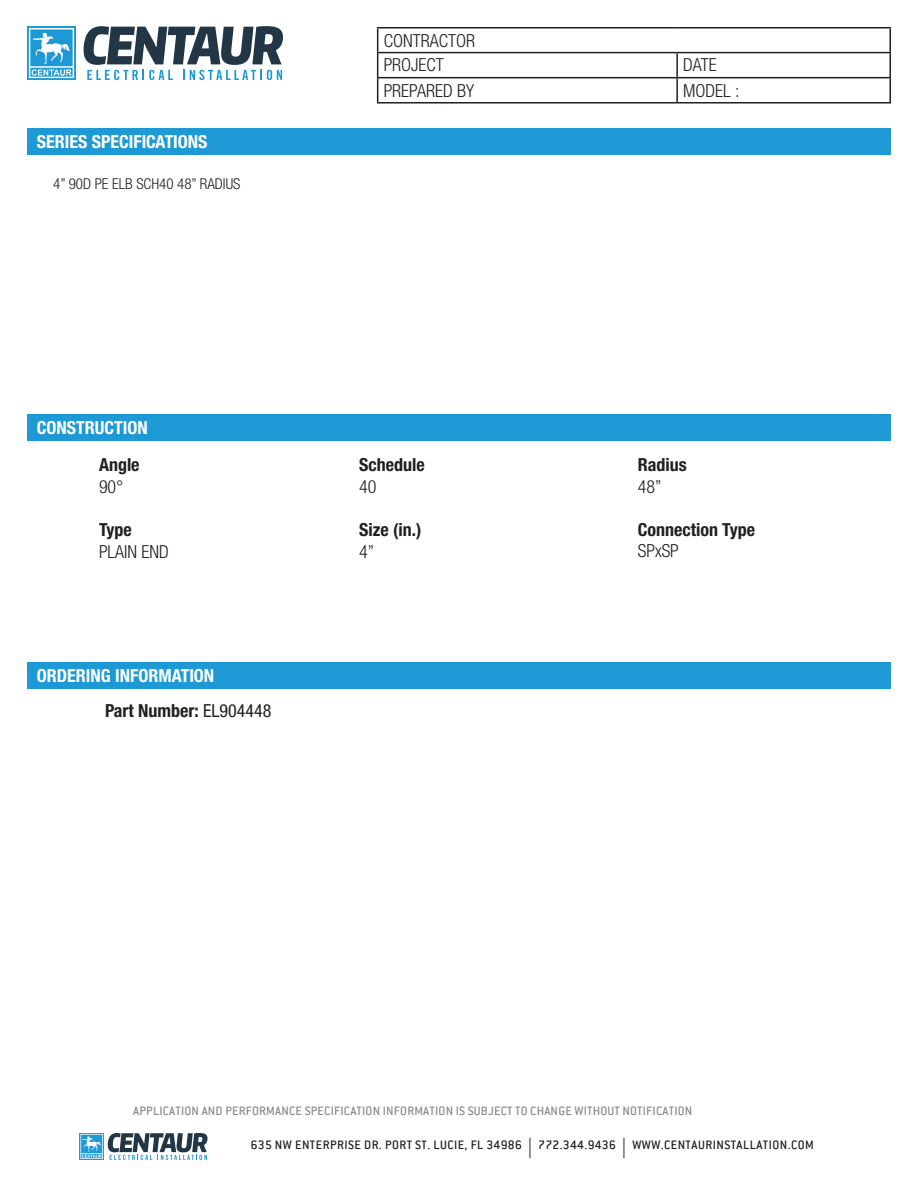
<style>
.page{position:relative;width:918px;height:1188px;background:#fff}
.page>*{position:absolute;margin:0;border:0;box-sizing:border-box;transform-origin:0 0}
.t1{font:700 condensed 18px/35.7px "Helvetica Neue LT Std";color:#fff}
.t2{font:300 condensed 18px/24.9px "Helvetica Neue LT Std";color:#231f20}
.t3{font:700 condensed 18px "Helvetica Neue LT Std";color:#231f20}
.t4{font:300 condensed 15px "Helvetica Neue LT Std";color:#231f20}
.t5{font:500 13.5px "Conduit ITC";letter-spacing:.015em;color:#8b8c8e}
.t6{font:500 13.5px "Conduit ITC";letter-spacing:.035em;color:#231f20}
.s1{color:#231f20}
.s2{font-weight:400;color:#231f20}
.s3{font-family:"Myriad Pro";font-weight:400;font-size:20.25px}
</style>
<div class="page">
<hr style="left:377px;top:27px;width:300px;height:1px;background:#231f20">
<hr style="left:677px;top:27px;width:214px;height:1px;background:#231f20">
<hr style="left:377px;top:52px;width:300px;height:1px;background:#231f20">
<hr style="left:677px;top:52px;width:214px;height:1px;background:#231f20">
<hr style="left:676px;top:53px;width:2px;height:24px;background:#231f20">
<hr style="left:377px;top:77px;width:300px;height:1px;background:#231f20">
<svg style="left:377px;top:28px;width:1px;height:74px"></svg>
<hr style="left:677px;top:77px;width:214px;height:1px;background:#231f20">
<hr style="left:676px;top:78px;width:2px;height:24px;background:#231f20">
<svg style="left:890px;top:28px;width:1px;height:74px"></svg>
<hr style="left:377px;top:102px;width:300px;height:2px;background:#231f20">
<hr style="left:677px;top:102px;width:214px;height:2px;background:#231f20">
<svg style="left:80px;top:1133px;width:128px;height:27px"></svg>
<div style="left:27px;top:129px;width:864px;height:26px;background:#1d99d6"></div>
<div style="left:27px;top:414px;width:864px;height:27px;background:#1d99d6"></div>
<div style="left:27px;top:26px;width:49px;height:54px;background:linear-gradient(to right,#32a2d9,#32a2d9)"></div>
<svg style="left:29px;top:28px;width:45px;height:50px"></svg>
<svg style="left:83px;top:26px;width:200px;height:54px"></svg>
<div style="left:27px;top:662px;width:864px;height:26px;background:#1d99d6"></div>
<h1 class="t2" style="left:384px;top:28px;width:93px">CONTRACTOR<br>PROJECT</h1>
<h1 class="t2" style="left:683px;top:53px;width:35px">DATE</h1>
<h1 class="t1" style="left:37px;top:124px;width:172px">SERIES SPECIFICATIONS</h1>
<p class="t4" style="left:53px;top:175px;width:189px">4” 90D PE ELB SCH40 48” RADIUS</p>
<h1 class="t2" style="left:384px;top:78px;width:92px">PREPARED BY</h1>
<h1 class="t2" style="left:683px;top:78px;width:58px">MODEL :</h1>
<h1 class="t1" style="left:37px;top:409px;width:113px">CONSTRUCTION</h1>
<h1 class="t3" style="left:99px;top:454px;width:42px">Angle</h1>
<h1 class="t2" style="left:99px;top:474px;width:26px">90°</h1>
<h1 class="t3" style="left:99px;top:519px;width:34px">Type</h1>
<h1 class="t2" style="left:99px;top:539px;width:71px">PLAIN END</h1>
<h1 class="t1" style="left:105px;top:657px;width:168px;text-indent:-68px">ORDERING INFORMATION<br><span class="s1">Part Number:</span> <span class="s2">EL904448</span></h1>
<h1 class="t3" style="left:359px;top:454px;width:67px">Schedule</h1>
<h1 class="t2" style="left:359px;top:474px;width:19px">40</h1>
<h1 class="t3" style="left:359px;top:519px;width:64px">Size (in.)</h1>
<h1 class="t2" style="left:359px;top:539px;width:16px">4”</h1>
<h1 class="t3" style="left:638px;top:454px;width:50px">Radius</h1>
<h1 class="t2" style="left:638px;top:474px;width:25px">48”</h1>
<h1 class="t3" style="left:638px;top:519px;width:119px">Connection Type</h1>
<h1 class="t2" style="left:638px;top:538px;width:43px">SPxSP</h1>
<p class="t5" style="left:133px;top:1103px;width:561px">APPLICATION AND PERFORMANCE SPECIFICATION INFORMATION IS SUBJECT TO CHANGE WITHOUT NOTIFICATION</p>
<p class="t6" style="left:251px;top:1137px;width:565px">635 NW ENTERPRISE DR. PORT ST. LUCIE, FL 34986 <span class="s3">|</span> 772.344.9436 <span class="s3">|</span> WWW.CENTAURINSTALLATION.COM</p>
</div>
